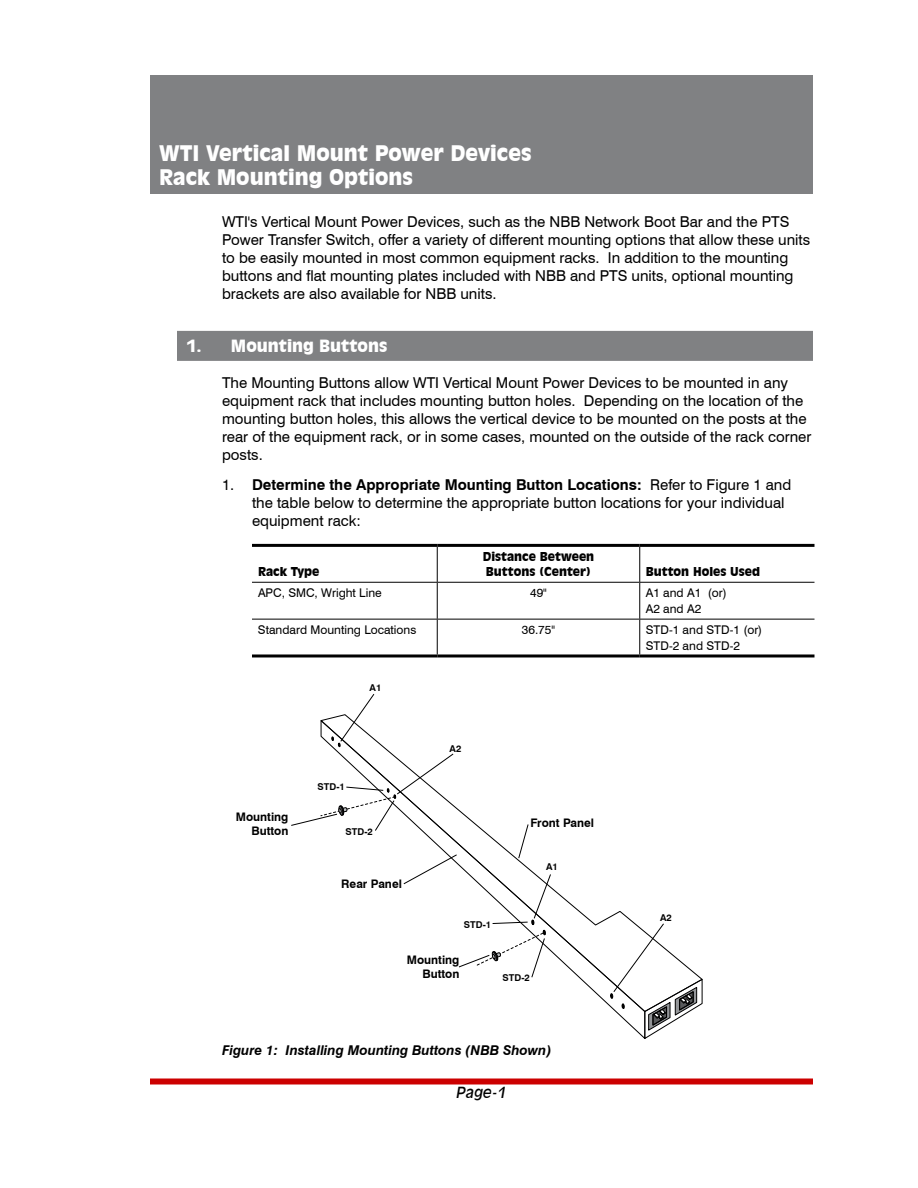
<style>
.page{position:relative;width:918px;height:1188px;background:#fff}
.page>*{position:absolute;margin:0;border:0;box-sizing:border-box;transform-origin:0 0}
.t1{font:900 21px/24px "Incised 901 BT";color:#fff}
.t2{font:900 16.5px "Incised 901 BT";color:#fff}
.t3{font:15px/18px "Swiss 721 BT";color:#000}
.t4{font:italic 15px "Incised 901 BT";color:#000}
.t5{font:italic 700 13.5px "Swiss 721 BT";color:#000}
.t6{font:12px/15.8px "Swiss 721 BT";color:#000}
.t7{font:900 12px/15.8px "Incised 901 BT";color:#000}
.t8{font:700 11.7px/14.1px "Swiss 721 BT";color:#000;text-align:right}
.t9{font:700 9.45px "Swiss 721 BT";color:#000}
.s1{font-weight:700}
</style>
<div class="page">
<div style="left:150px;top:1078px;width:663px;height:6px;background:#c00"></div>
<div style="left:150px;top:75px;width:663px;height:119px;background:#808183"></div>
<div style="left:177px;top:331px;width:636px;height:30px;background:#808183"></div>
<hr style="left:252px;top:544px;width:185px;height:3px;background:#000">
<hr style="left:437px;top:544px;width:203px;height:3px;background:#000">
<hr style="left:640px;top:544px;width:174px;height:3px;background:#000">
<hr style="left:252px;top:654px;width:185px;height:3px;background:#000">
<hr style="left:437px;top:654px;width:203px;height:3px;background:#000">
<hr style="left:640px;top:654px;width:174px;height:3px;background:#000">
<hr style="left:437px;top:547px;width:1px;height:35px;background:#000">
<hr style="left:639px;top:547px;width:1px;height:35px;background:#000">
<hr style="left:252px;top:582px;width:185px;height:1px;background:#000">
<hr style="left:437px;top:582px;width:203px;height:1px;background:#000">
<hr style="left:437px;top:583px;width:1px;height:36px;background:#000">
<hr style="left:640px;top:582px;width:174px;height:1px;background:#000">
<hr style="left:639px;top:583px;width:1px;height:36px;background:#000">
<hr style="left:252px;top:619px;width:185px;height:1px;background:#000">
<hr style="left:437px;top:619px;width:203px;height:1px;background:#000">
<hr style="left:437px;top:620px;width:1px;height:34px;background:#000">
<hr style="left:640px;top:619px;width:174px;height:1px;background:#000">
<hr style="left:639px;top:620px;width:1px;height:34px;background:#000">
<svg style="left:320px;top:717px;width:315px;height:290px"></svg>
<svg style="left:332px;top:694px;width:43px;height:53px"></svg>
<svg style="left:291px;top:753px;width:260px;height:225px"></svg>
<svg style="left:610px;top:923px;width:93px;height:116px"></svg>
<h1 class="t1" style="left:159px;top:141px;width:374px">WTI Vertical Mount Power Devices<br>Rack Mounting Options</h1>
<p class="t3" style="left:222px;top:212px;width:590px">WTI's Vertical Mount Power Devices, such as the NBB Network Boot Bar and the PTS Power Transfer Switch, offer a variety of different mounting options that allow these units to be easily mounted in most common equipment racks. In addition to the mounting buttons and flat mounting plates included with NBB and PTS units, optional mounting brackets are also available for NBB units.</p>
<p class="t2" style="left:186px;top:336px;width:203px">1. Mounting Buttons</p>
<p class="t3" style="left:222px;top:373px;width:591px">The Mounting Buttons allow WTI Vertical Mount Power Devices to be mounted in any equipment rack that includes mounting button holes. Depending on the location of the mounting button holes, this allows the vertical device to be mounted on the posts at the rear of the equipment rack, or in some cases, mounted on the outside of the rack corner posts.</p>
<p class="t3" style="left:252px;top:475px;width:541px;text-indent:-30px">1. <span class="s1">Determine the Appropriate Mounting Button Locations:</span> Refer to Figure 1 and the table below to determine the appropriate button locations for your individual equipment rack:</p>
<p class="t7" style="left:258px;top:564px;width:63px">Rack Type</p>
<p class="t7" style="left:483px;top:548px;width:113px">Distance Between<br>Buttons (Center)</p>
<p class="t7" style="left:646px;top:564px;width:116px">Button Holes Used</p>
<p class="t6" style="left:258px;top:585px;width:125px">APC, SMC, Wright Line</p>
<p class="t6" style="left:530px;top:585px;width:18px">49"</p>
<p class="t6" style="left:646px;top:585px;width:83px">A1 and A1 (or)<br>A2 and A2</p>
<p class="t6" style="left:258px;top:622px;width:160px">Standard Mounting Locations</p>
<p class="t6" style="left:522px;top:622px;width:35px">36.75"</p>
<p class="t6" style="left:646px;top:622px;width:118px">STD-1 and STD-1 (or)<br>STD-2 and STD-2</p>
<p class="t8" style="left:236px;top:810px;width:54px">Mounting<br>Button</p>
<p class="t9" style="left:370px;top:682px;width:13px">A1</p>
<p class="t9" style="left:318px;top:781px;width:29px">STD-1</p>
<p class="t9" style="left:346px;top:826px;width:29px">STD-2</p>
<p class="t8" style="left:341px;top:877px;width:62px">Rear Panel</p>
<p class="t9" style="left:450px;top:743px;width:13px">A2</p>
<p class="t9" style="left:464px;top:919px;width:29px">STD-1</p>
<p class="t8" style="left:407px;top:953px;width:54px">Mounting<br>Button</p>
<p class="t8" style="left:530px;top:816px;width:65px">Front Panel</p>
<p class="t9" style="left:546px;top:861px;width:13px">A1</p>
<p class="t9" style="left:503px;top:972px;width:29px">STD-2</p>
<p class="t5" style="left:222px;top:1042px;width:331px">Figure 1: Installing Mounting Buttons (NBB Shown)</p>
<p class="t4" style="left:457px;top:1084px;width:51px">Page-1</p>
<p class="t9" style="left:660px;top:912px;width:13px">A2</p>
</div>
